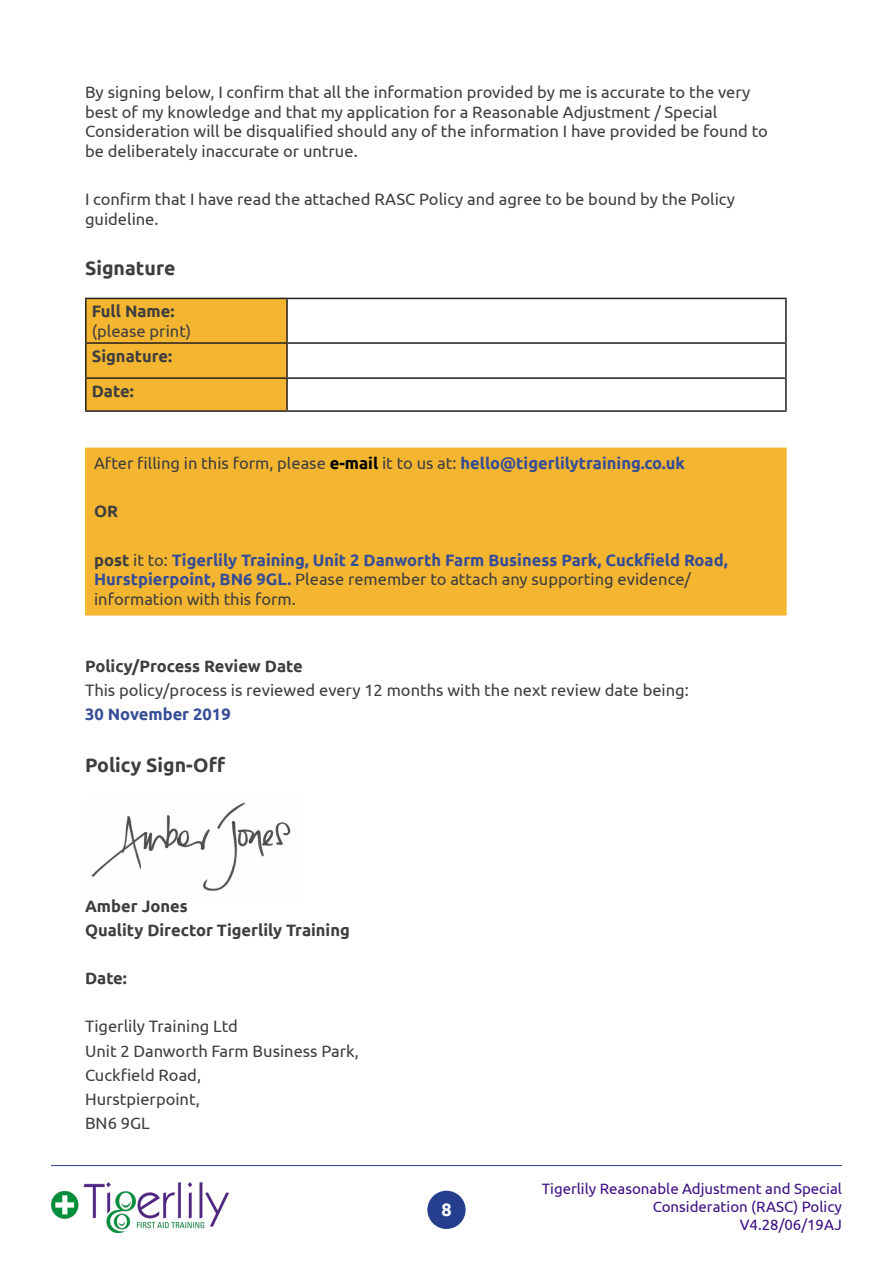
<style>
.page{position:relative;width:893px;height:1263px;background:#fff}
.page>*{position:absolute;margin:0;border:0;box-sizing:border-box;transform-origin:0 0}
.body{font:700 19.5px "Ubuntu";color:#3e3e3f}
.t1{font:700 18px "Ubuntu";color:#fff}
.body-2{font:16.5px/19.8px "Ubuntu";color:#3e3e3f}
.body-3{font:700 16.5px/19.8px "Ubuntu";color:#354d96}
.body-4{font:700 16.5px "Ubuntu";color:#3e3e3f}
.t2{font:15px/18px "Ubuntu";color:#3e0f82;text-align:right}
.s1{font-weight:700}
.s2{font-weight:700;color:#000}
.s3{font-weight:700;color:#354d96}
.s4{color:#3e3e3f}
.s5{font-weight:400;color:#3e3e3f}
</style>
<div class="page">
<div style="left:427px;top:1191px;width:39px;height:38px;background:#253f8e;border-radius:50%"></div>
<hr style="left:51px;top:1165px;width:791px;height:1px;background:#253f8e">
<img style="left:51px;top:1182px;width:178px;height:50px">
<div style="left:87px;top:299px;width:199px;height:111px;background:#f4b631"></div>
<hr style="left:85px;top:298px;width:202px;height:1px;background:#231f20">
<hr style="left:85px;top:299px;width:2px;height:43px;background:#231f20">
<hr style="left:287px;top:298px;width:500px;height:1px;background:#231f20">
<hr style="left:286px;top:299px;width:2px;height:43px;background:#231f20">
<hr style="left:785px;top:299px;width:2px;height:43px;background:#231f20">
<hr style="left:85px;top:342px;width:202px;height:2px;background:#231f20">
<hr style="left:85px;top:344px;width:2px;height:33px;background:#231f20">
<hr style="left:287px;top:342px;width:500px;height:2px;background:#231f20">
<hr style="left:286px;top:344px;width:2px;height:33px;background:#231f20">
<hr style="left:785px;top:344px;width:2px;height:33px;background:#231f20">
<hr style="left:85px;top:377px;width:202px;height:2px;background:#231f20">
<hr style="left:85px;top:379px;width:2px;height:31px;background:#231f20">
<hr style="left:287px;top:377px;width:500px;height:2px;background:#231f20">
<hr style="left:286px;top:379px;width:2px;height:31px;background:#231f20">
<hr style="left:785px;top:379px;width:2px;height:31px;background:#231f20">
<hr style="left:85px;top:410px;width:202px;height:2px;background:#231f20">
<hr style="left:287px;top:410px;width:500px;height:2px;background:#231f20">
<div style="left:90px;top:452px;width:692px;height:159px;background:#f4b631"></div>
<div style="left:85px;top:448px;width:702px;height:167px;border:9px solid #f4b631"></div>
<img style="left:91px;top:802px;width:200px;height:89px">
<p class="body-2" style="left:85px;top:82px;width:684px">By signing below, I confirm that all the information provided by me is accurate to the very best of my knowledge and that my application for a Reasonable Adjustment / Special Consideration will be disqualified should any of the information I have provided be found to be deliberately inaccurate or untrue.</p>
<p class="body-2" style="left:85px;top:189px;width:651px">I confirm that I have read the attached RASC Policy and agree to be bound by the Policy guideline.</p>
<p class="body" style="left:85px;top:256px;width:92px">Signature</p>
<p class="body-2" style="left:92px;top:301px;width:101px"><span class="s1">Full Name: </span>(please print)</p>
<p class="body-4" style="left:92px;top:346px;width:82px">Signature:</p>
<p class="body-4" style="left:92px;top:381px;width:43px">Date:</p>
<p class="body-2" style="left:94px;top:453px;width:593px">After filling in this form, please <span class="s2">e-mail</span> it to us at: <span class="s3">hello@tigerlilytraining.co.uk</span></p>
<p class="body-4" style="left:94px;top:502px;width:26px">OR</p>
<p class="body-3" style="left:94px;top:550px;width:635px"><span class="s4">post</span> <span class="s5">it to:</span> Tigerlily Training, Unit 2 Danworth Farm Business Park, Cuckfield Road,<br>Hurstpierpoint, BN6 9GL. <span class="s5">Please remember to attach any supporting evidence/ information with this form.</span></p>
<p class="body-4" style="left:85px;top:656px;width:219px">Policy/Process Review Date</p>
<p class="body-2" style="left:85px;top:680px;width:605px">This policy/process is reviewed every 12 months with the next review date being:</p>
<p class="body-3" style="left:85px;top:704px;width:147px">30 November 2019</p>
<p class="body" style="left:85px;top:753px;width:142px">Policy Sign-Off</p>
<p class="body-4" style="left:85px;top:896px;width:104px">Amber Jones</p>
<p class="body-4" style="left:85px;top:920px;width:266px">Quality Director Tigerlily Training</p>
<p class="body-4" style="left:85px;top:968px;width:43px">Date:</p>
<p class="body-2" style="left:85px;top:1016px;width:154px">Tigerlily Training Ltd</p>
<p class="body-2" style="left:85px;top:1040px;width:275px">Unit 2 Danworth Farm Business Park,</p>
<p class="body-2" style="left:85px;top:1064px;width:118px">Cuckfield Road,</p>
<p class="body-2" style="left:85px;top:1088px;width:116px">Hurstpierpoint,</p>
<p class="body-2" style="left:85px;top:1112px;width:66px">BN6 9GL</p>
<p class="t1" style="left:441px;top:1198px;width:12px">8</p>
<p class="t2" style="left:542px;top:1179px;width:302px">Tigerlily Reasonable Adjustment and Special<br>Consideration (RASC) Policy<br>V4.28/06/19AJ</p>
</div>
